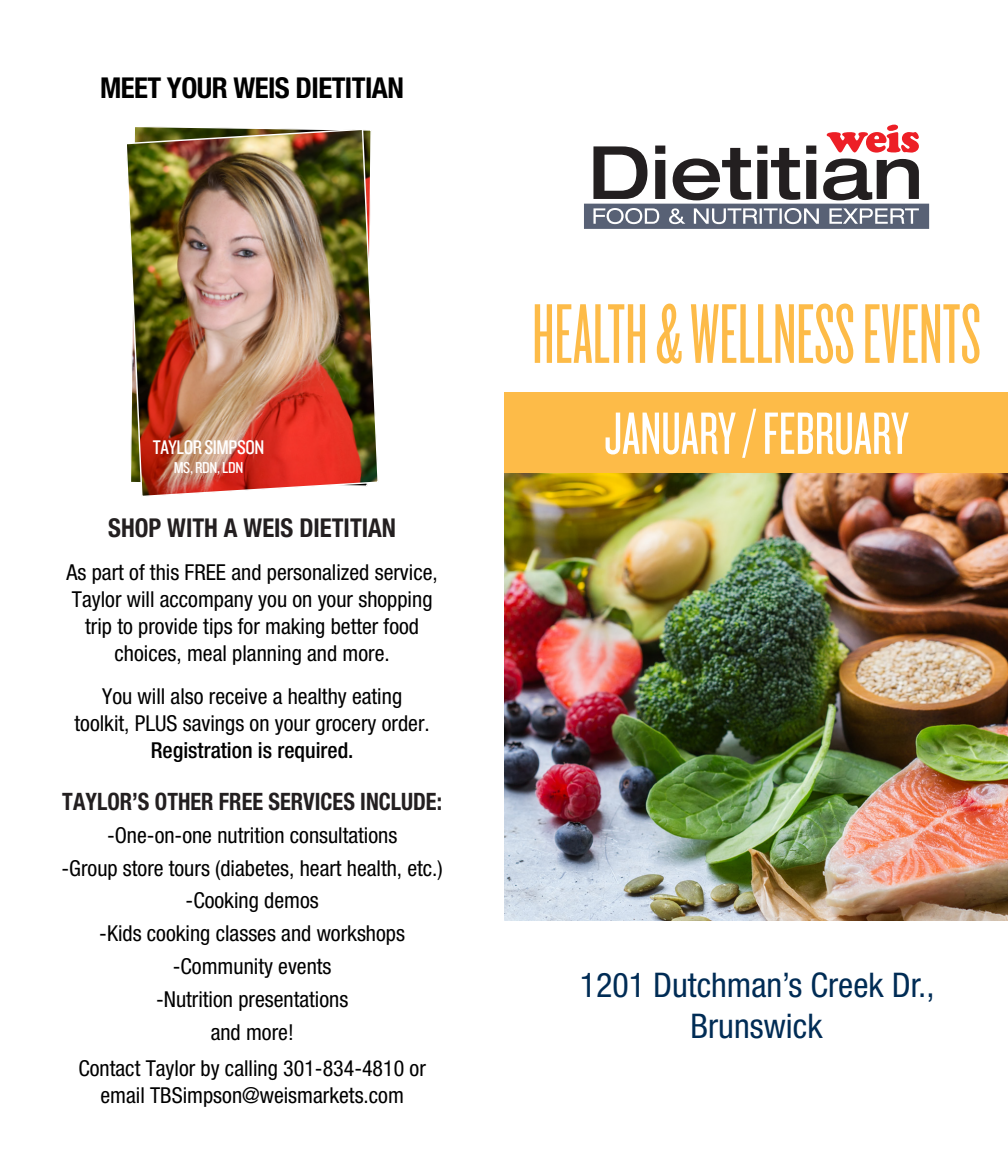
<style>
.page{position:relative;width:1008px;height:1152px;background:#fff}
.page>*{position:absolute;margin:0;border:0;box-sizing:border-box;transform-origin:0 0}
.t1{font:88px "Knockout 26 Junior Flywght";color:#fdbb48}
.t2{font:62px "Knockout 27 Junior Bantamwt";color:#fff}
.No_Spacing{font:condensed 34px "Helvetica Neue";color:#002c55}
.t3{font:700 condensed 28.8px "Helvetica Neue";letter-spacing:-.02em;color:#000}
.t4{font:700 condensed 26px "Helvetica Neue";color:#231f20;scale:.95 1}
.t5{font:700 condensed 24px "Helvetica Neue";color:#231f20;scale:.93 1}
.t6{font:condensed 22px/27px "Helvetica Neue";color:#000;text-align:center}
.t7{font:20.6px "Knockout 29 Junior Ltweight";letter-spacing:-.02em;color:#fff}
.t8{font:16.4px "Knockout 29 Junior Ltweight";letter-spacing:-.02em;color:#fff}
.s1{font-weight:500}
</style>
<div class="page">
<svg style="left:504px;top:474px;width:1px;height:370px"></svg>
<img style="left:127px;top:128px;width:251px;height:368px">
<div style="left:504px;top:392px;width:504px;height:82px;background:#fdbb48"></div>
<div style="left:584px;top:204px;width:345px;height:25px;background:#586175;border:3px solid #586175"></div>
<svg style="left:593px;top:125px;width:326px;height:75px"></svg>
<svg style="left:593px;top:208px;width:326px;height:16px"></svg>
<img style="left:505px;top:474px;width:503px;height:447px">
<p class="t3" style="left:100px;top:71px;width:305px">MEET YOUR WEIS DIETITIAN</p>
<p class="t7" style="left:153px;top:434px;width:113px">TAYLOR SIMPSON</p>
<p class="t8" style="left:174px;top:457px;width:71px">MS, RDN, LDN</p>
<p class="t4" style="left:108px;top:512px;width:305px">SHOP WITH A WEIS DIETITIAN</p>
<p class="t6" style="left:67px;top:559px;width:373px">As part of this FREE and personalized service, Taylor will accompany you on your shopping trip to provide tips for making better food choices, meal planning and more.</p>
<p class="t6" style="left:75px;top:683px;width:357px">You will also receive a healthy eating toolkit, PLUS savings on your grocery order.<br><span class="s1">Registration is required.</span></p>
<p class="t5" style="left:62px;top:787px;width:410px">TAYLOR’S OTHER FREE SERVICES INCLUDE:</p>
<p class="t6" style="left:107px;top:822px;width:292px">-One-on-one nutrition consultations</p>
<p class="t6" style="left:62px;top:854px;width:383px">-Group store tours (diabetes, heart health, etc.)</p>
<p class="t6" style="left:186px;top:887px;width:135px">-Cooking demos</p>
<p class="t6" style="left:99px;top:920px;width:307px">-Kids cooking classes and workshops</p>
<p class="t6" style="left:173px;top:953px;width:160px">-Community events</p>
<p class="t6" style="left:156px;top:985px;width:194px">-Nutrition presentations</p>
<p class="t6" style="left:211px;top:1018px;width:85px">and more!</p>
<p class="t6" style="left:78px;top:1054px;width:349px">Contact Taylor by calling 301-834-4810 or</p>
<p class="t6" style="left:100px;top:1081px;width:305px">email TBSimpson@weismarkets.com</p>
<p class="t1" style="left:532px;top:285px;width:450px">HEALTH &amp; WELLNESS EVENTS</p>
<p class="t2" style="left:604px;top:397px;width:306px">JANUARY / FEBRUARY</p>
<p class="No_Spacing" style="left:580px;top:966px;width:356px">1201 Dutchman’s Creek Dr.,</p>
<p class="No_Spacing" style="left:691px;top:1007px;width:133px">Brunswick</p>
</div>
